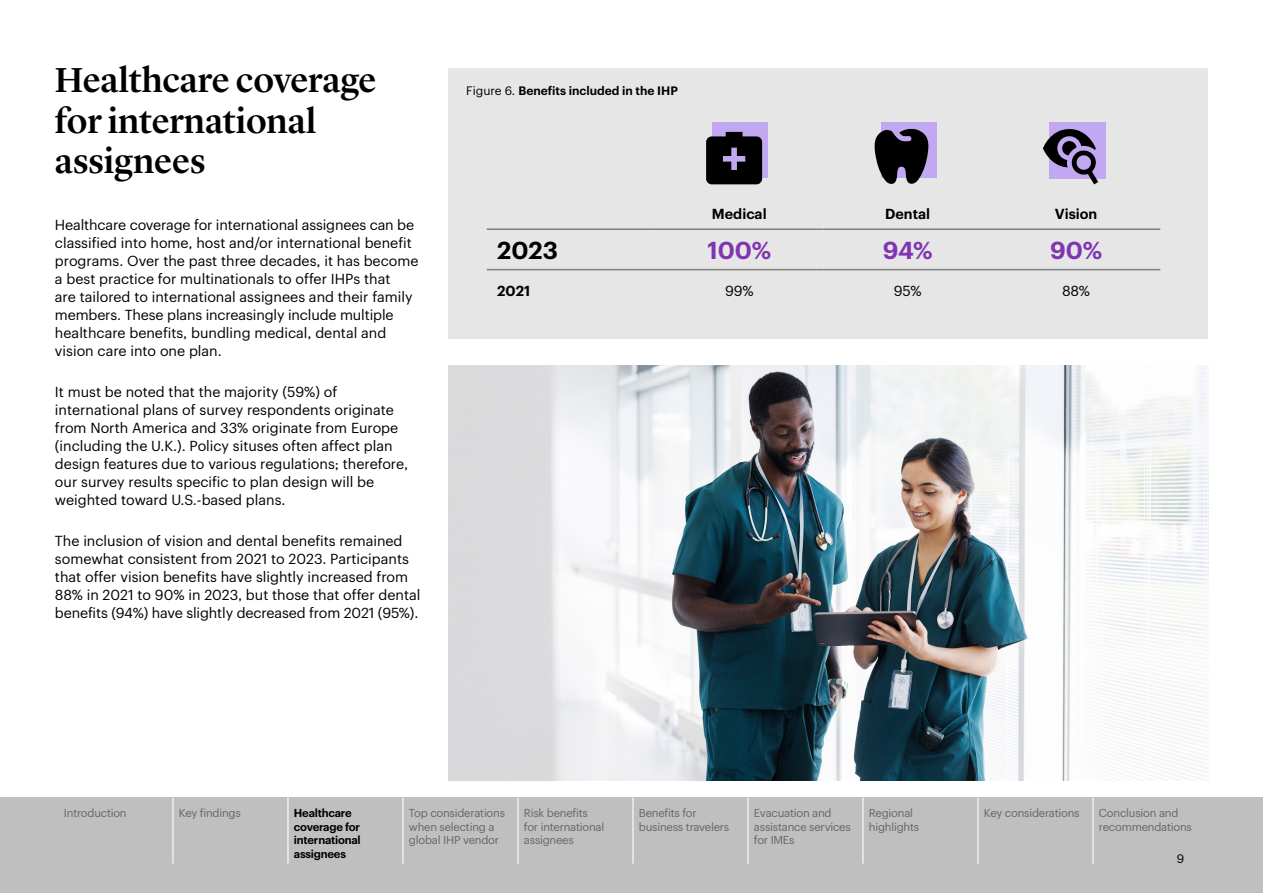
<style>
.page{position:relative;width:1263px;height:893px;background:#fff}
.page>*{position:absolute;margin:0;border:0;box-sizing:border-box;transform-origin:0 0}
.t1{font:500 36px/40.5px "Lyon Display";letter-spacing:-.005em;color:#000}
.t2{font:600 24px "Graphik";color:#7f35b2}
.t3{font:600 24px "Graphik";color:#000}
.t4{font:14.25px/18px "Graphik";color:#000}
.t5{font:600 14.25px "Graphik";color:#000}
.t6{font:600 12px "Graphik";color:#000}
.t7{font:12px "Graphik";color:#000}
.t8{font:11.25px/13.5px "Graphik";letter-spacing:-.02em;color:#63666a}
.t9{font:600 11.25px/13.5px "Graphik";letter-spacing:-.02em;color:#000}
.s1{font-weight:400}
</style>
<div class="page">
<div style="left:448px;top:68px;width:760px;height:270px;background:#e6e6e6"></div>
<hr style="left:487px;top:228px;width:168px;height:2px;background:#808080">
<hr style="left:655px;top:228px;width:168px;height:2px;background:#808080">
<hr style="left:823px;top:228px;width:169px;height:2px;background:#808080">
<hr style="left:992px;top:228px;width:168px;height:2px;background:#808080">
<hr style="left:487px;top:269px;width:168px;height:1px;background:#808080">
<hr style="left:655px;top:269px;width:168px;height:1px;background:#808080">
<hr style="left:823px;top:269px;width:169px;height:1px;background:#808080">
<hr style="left:992px;top:269px;width:168px;height:1px;background:#808080">
<div style="left:712px;top:122px;width:56px;height:56px;background:#c2a8f0"></div>
<svg style="left:706px;top:132px;width:56px;height:52px;background:#1c1922"></svg>
<div style="left:881px;top:122px;width:56px;height:56px;background:#c2a8f0"></div>
<svg style="left:874px;top:128px;width:55px;height:56px"></svg>
<div style="left:1049px;top:122px;width:56px;height:57px;background:#c2a8f0"></div>
<svg style="left:1043px;top:129px;width:55px;height:55px"></svg>
<div style="left:0;top:797px;width:1263px;height:96px;background:#bfbfbf"></div>
<hr style="left:172px;top:797px;width:2px;height:67px;background:#fff">
<hr style="left:287px;top:797px;width:1px;height:67px;background:#fff">
<hr style="left:402px;top:797px;width:1px;height:67px;background:#fff">
<hr style="left:517px;top:797px;width:1px;height:67px;background:#fff">
<hr style="left:632px;top:797px;width:1px;height:67px;background:#fff">
<hr style="left:747px;top:797px;width:1px;height:67px;background:#fff">
<hr style="left:862px;top:797px;width:1px;height:67px;background:#fff">
<hr style="left:977px;top:797px;width:1px;height:67px;background:#fff">
<hr style="left:1092px;top:797px;width:1px;height:67px;background:#fff">
<img style="left:448px;top:365px;width:760px;height:415px">
<h1 class="t1" style="left:55px;top:57px;width:323px">Healthcare coverage for international assignees</h1>
<p class="t4" style="left:55px;top:215px;width:365px">Healthcare coverage for international assignees can be classified into home, host and/or international benefit programs. Over the past three decades, it has become a best practice for multinationals to offer IHPs that<br>are tailored to international assignees and their family members. These plans increasingly include multiple healthcare benefits, bundling medical, dental and vision care into one plan.</p>
<p class="t4" style="left:55px;top:382px;width:355px">It must be noted that the majority (59%) of international plans of survey respondents originate from North America and 33% originate from Europe (including the U.K.). Policy situses often affect plan design features due to various regulations; therefore, our survey results specific to plan design will be weighted toward U.S.-based plans.</p>
<p class="t4" style="left:55px;top:530px;width:367px">The inclusion of vision and dental benefits remained somewhat consistent from 2021 to 2023. Participants that offer vision benefits have slightly increased from 88% in 2021 to 90% in 2023, but those that offer dental benefits (94%) have slightly decreased from 2021 (95%).</p>
<p class="t6" style="left:466px;top:82px;width:213px"><span class="s1">Figure 6.</span> Benefits included in the IHP</p>
<p class="t5" style="left:712px;top:203px;width:56px">Medical</p>
<p class="t5" style="left:885px;top:203px;width:46px">Dental</p>
<p class="t5" style="left:1055px;top:203px;width:44px">Vision</p>
<h2 class="t3" style="left:497px;top:232px;width:62px">2023</h2>
<h2 class="t2" style="left:707px;top:232px;width:65px">100%</h2>
<h2 class="t2" style="left:883px;top:232px;width:51px">94%</h2>
<h2 class="t2" style="left:1050px;top:232px;width:54px">90%</h2>
<p class="t5" style="left:497px;top:280px;width:35px">2021</p>
<p class="t4" style="left:725px;top:280px;width:30px">99%</p>
<p class="t4" style="left:894px;top:280px;width:29px">95%</p>
<p class="t4" style="left:1062px;top:280px;width:29px">88%</p>
<p class="t8" style="left:64px;top:805px;width:64px">Introduction</p>
<p class="t8" style="left:179px;top:805px;width:63px">Key findings</p>
<p class="t9" style="left:294px;top:805px;width:68px">Healthcare coverage for international assignees</p>
<p class="t8" style="left:409px;top:805px;width:98px">Top considerations when selecting a global IHP vendor</p>
<p class="t8" style="left:524px;top:805px;width:82px">Risk benefits for international assignees</p>
<p class="t8" style="left:639px;top:805px;width:92px">Benefits for business travelers</p>
<p class="t8" style="left:754px;top:805px;width:98px">Evacuation and assistance services for IMEs</p>
<p class="t8" style="left:869px;top:805px;width:52px">Regional highlights</p>
<p class="t8" style="left:984px;top:805px;width:97px">Key considerations</p>
<p class="t8" style="left:1099px;top:805px;width:95px">Conclusion and recommendations</p>
<p class="t7" style="left:1177px;top:849px;width:9px">9</p>
</div>
